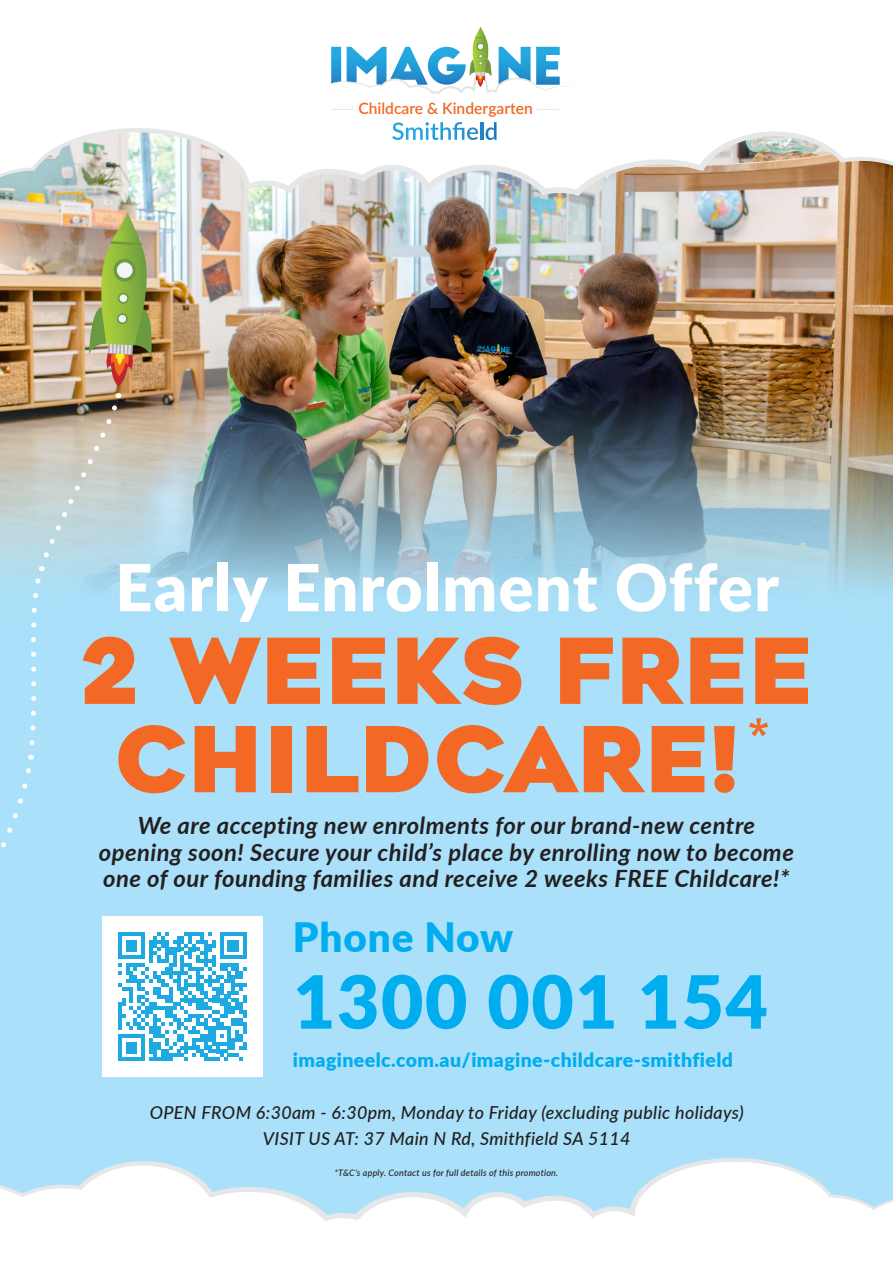
<style>
.page{position:relative;width:893px;height:1263px;background:#fff}
.page>*{position:absolute;margin:0;border:0;box-sizing:border-box;transform-origin:0 0}
.t1{font:900 90.45px/88.3px "Geometos Neue";letter-spacing:.02em;color:#f36824;text-align:center}
.t2{font:900 73.35px "Lato";letter-spacing:.02em;color:#00aeef}
.t3{font:900 64.8px "Lato";letter-spacing:.02em;color:#fff}
.t4{font:900 40.5px "Lato";letter-spacing:.02em;color:#00aeef}
.t5{font:italic 700 23.85px/26.4px "Lato";letter-spacing:.02em;color:#231f20;text-align:center}
.t6{font:900 19.5px "Lato";letter-spacing:.02em;color:#00aeef}
.t7{font:italic 500 17.85px "Lato";letter-spacing:.02em;color:#231f20}
.t8{font:600 15.6px "Lato";color:#f26824}
.t9{font:italic 500 9px "Lato";letter-spacing:.02em;color:#231f20}
</style>
<div class="page">
<div style="left:0;top:89px;width:893px;height:1149px;background:#aae0f9"></div>
<img style="left:0;top:196px;width:893px;height:393px">
<div style="left:0;top:89px;width:893px;height:39px;background:#fff"></div>
<img style="left:0;top:128px;width:893px;height:68px">
<div style="left:0;top:1221px;width:893px;height:17px;background:#fff"></div>
<svg style="left:0;top:1158px;width:893px;height:63px"></svg>
<div style="left:102px;top:916px;width:161px;height:161px;background:#fff"></div>
<svg style="left:118px;top:932px;width:129px;height:129px"></svg>
<svg style="left:331px;top:109px;width:22px;height:1px"></svg>
<svg style="left:537px;top:109px;width:22px;height:1px"></svg>
<svg style="left:322px;top:27px;width:255px;height:67px"></svg>
<svg style="left:392px;top:122px;width:86px;height:18px;background:#b2dcf1"></svg>
<hr style="left:480px;top:122px;width:3px;height:18px;background:#2384c6">
<svg style="left:486px;top:122px;width:11px;height:18px"></svg>
<svg style="left:1px;top:755px;width:33px;height:93px"></svg>
<img style="left:27px;top:213px;width:127px;height:532px">
<p class="t8" style="left:358px;top:97px;width:176px">Childcare &amp; Kindergarten</p>
<p class="t3" style="left:115px;top:539px;width:665px">Early Enrolment Offer</p>
<p class="t1" style="left:80px;top:630px;width:735px">2 WEEKS FREE<br>CHILDCARE!<sup>*</sup></p>
<p class="t5" style="left:99px;top:811px;width:697px">We are accepting new enrolments for our brand-new centre opening soon! Secure your child’s place by enrolling now to become one of our founding families and receive 2 weeks FREE Childcare!*</p>
<p class="t4" style="left:293px;top:906px;width:222px">Phone Now</p>
<p class="t2" style="left:293px;top:947px;width:477px">1300 001 154</p>
<p class="t6" style="left:293px;top:1045px;width:441px">imagineelc.com.au/imagine-childcare-smithfield</p>
<p class="t7" style="left:150px;top:1099px;width:595px">OPEN FROM 6:30am - 6:30pm, Monday to Friday (excluding public holidays)</p>
<p class="t7" style="left:263px;top:1126px;width:369px">VISIT US AT: 37 Main N Rd, Smithfield SA 5114</p>
<p class="t9" style="left:335px;top:1167px;width:225px">*T&amp;C’s apply. Contact us for full details of this promotion.</p>
</div>
